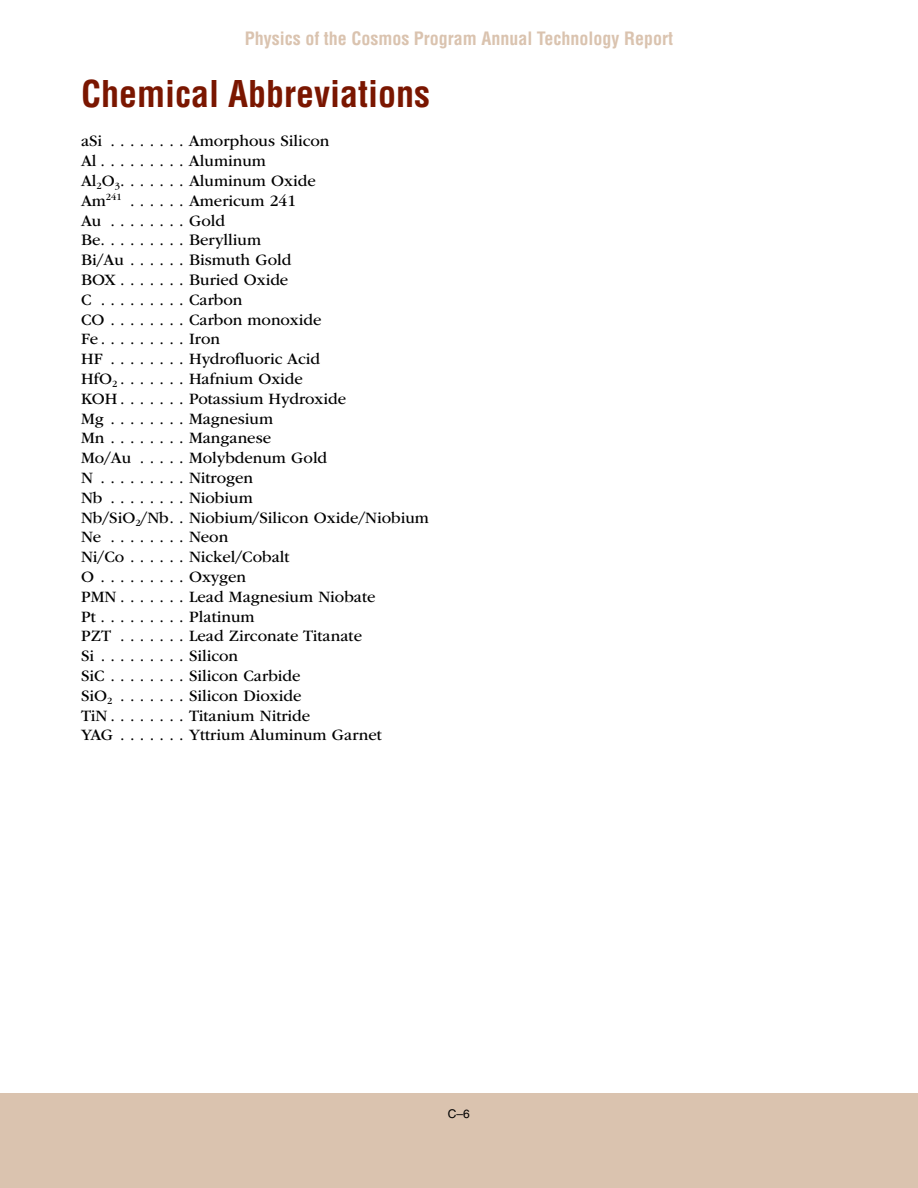
<style>
.page{position:relative;width:918px;height:1188px;background:#fff}
.page>*{position:absolute;margin:0;border:0;box-sizing:border-box;transform-origin:0 0}
.t1{font:700 condensed 36px "Helvetica LT Std";color:#7a1600}
.t2{font:700 condensed 18px "Helvetica LT Std";color:#dac3af}
.t3{font:16.5px/19.8px "ITC Garamond Std";color:#000}
.t4{font:12px "Helvetica LT Std";color:#000}
</style>
<div class="page">
<div style="left:0;top:1094px;width:918px;height:94px;background:#dac3af"></div>
<p class="t2" style="left:245px;top:27px;width:430px">Physics of the Cosmos Program Annual Technology Report</p>
<h1 class="t1" style="left:81px;top:71px;width:351px">Chemical Abbreviations</h1>
<p class="t3" style="left:81px;top:132px;width:349px">aSi . . . . . . . . Amorphous Silicon<br>Al . . . . . . . . . Aluminum<br>Al<sub>2</sub>O<sub>3</sub> . . . . . . . Aluminum Oxide<br>Am<sup>241</sup> . . . . . . Americum 241<br>Au . . . . . . . . Gold<br>Be . . . . . . . . . Beryllium<br>Bi/Au . . . . . . Bismuth Gold<br>BOX . . . . . . . Buried Oxide<br>C . . . . . . . . . Carbon<br>CO . . . . . . . . Carbon monoxide<br>Fe . . . . . . . . . Iron<br>HF . . . . . . . . Hydrofluoric Acid<br>HfO<sub>2</sub> . . . . . . . Hafnium Oxide<br>KOH . . . . . . . Potassium Hydroxide<br>Mg . . . . . . . . Magnesium<br>Mn . . . . . . . . Manganese<br>Mo/Au . . . . . Molybdenum Gold<br>N . . . . . . . . . Nitrogen<br>Nb . . . . . . . . Niobium<br>Nb/SiO<sub>2</sub>/Nb . . Niobium/Silicon Oxide/Niobium<br>Ne . . . . . . . . Neon<br>Ni/Co . . . . . . Nickel/Cobalt<br>O . . . . . . . . . Oxygen<br>PMN . . . . . . . Lead Magnesium Niobate<br>Pt . . . . . . . . . Platinum<br>PZT . . . . . . . Lead Zirconate Titanate<br>Si . . . . . . . . . Silicon<br>SiC . . . . . . . . Silicon Carbide<br>SiO<sub>2</sub> . . . . . . . Silicon Dioxide<br>TiN . . . . . . . . Titanium Nitride<br>YAG . . . . . . . Yttrium Aluminum Garnet</p>
<p class="t4" style="left:448px;top:1107px;width:24px">C–6</p>
</div>
